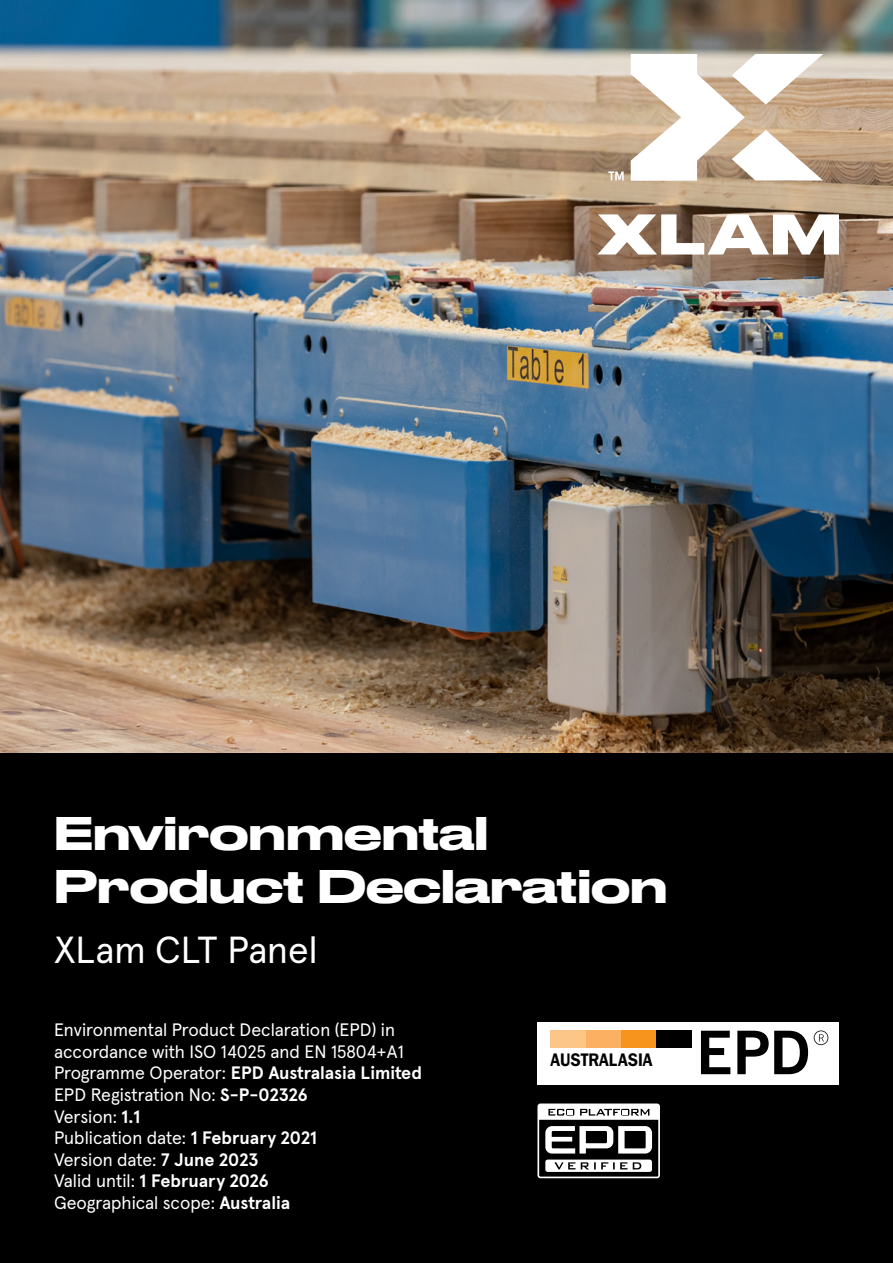
<style>
.page{position:relative;width:893px;height:1263px;background:#000}
.page>*{position:absolute;margin:0;border:0;box-sizing:border-box;transform-origin:0 0}
.t1{font:500 44.4px/53.2px "Druk Wide";color:#fff}
.t2{font:37.65px "Apercu";color:#fff}
.t3{font:600 18.15px "Franklin Gothic IT Cby BT";color:#000;scale:.89 1}
.t4{font:18px/21.6px "Apercu";color:#fff}
.s1{font-weight:700}
</style>
<div class="page">
<img style="left:0;top:0;width:893px;height:752px">
<svg style="left:608px;top:171px;width:16px;height:9px"></svg>
<svg style="left:631px;top:54px;width:192px;height:127px;background:#e5d9cb"></svg>
<svg style="left:597px;top:214px;width:242px;height:40px;background:#cdc1b7"></svg>
<div style="left:537px;top:1022px;width:302px;height:62px;background:#fff"></div>
<div style="left:621px;top:1031px;width:35px;height:17px;background:#f7941e"></div>
<div style="left:586px;top:1031px;width:35px;height:17px;background:#fbb161"></div>
<div style="left:550px;top:1031px;width:36px;height:17px;background:#fdc689"></div>
<div style="left:656px;top:1031px;width:36px;height:17px;background:#000"></div>
<svg style="left:701px;top:1031px;width:107px;height:43px"></svg>
<svg style="left:814px;top:1030px;width:14px;height:15px"></svg>
<svg style="left:537px;top:1103px;width:123px;height:75px"></svg>
<h1 class="t1" style="left:54px;top:803px;width:615px">Environmental<br>Product Declaration</h1>
<h2 class="t2" style="left:54px;top:921px;width:265px">XLam CLT Panel</h2>
<p class="t4" style="left:54px;top:1017px;width:369px">Environmental Product Declaration (EPD) in accordance with ISO 14025 and EN 15804+A1<br>Programme Operator: <span class="s1">EPD Australasia Limited<br></span>EPD Registration No: <span class="s1">S-P-02326<br></span>Version: <span class="s1">1.1<br></span>Publication date: <span class="s1">1 February 2021<br></span>Version date: <span class="s1">7 June 2023<br></span>Valid until: <span class="s1">1 February 2026<br></span>Geographical scope: <span class="s1">Australia</span></p>
<p class="t3" style="left:551px;top:1048px;width:116px">AUSTRALASIA</p>
</div>
